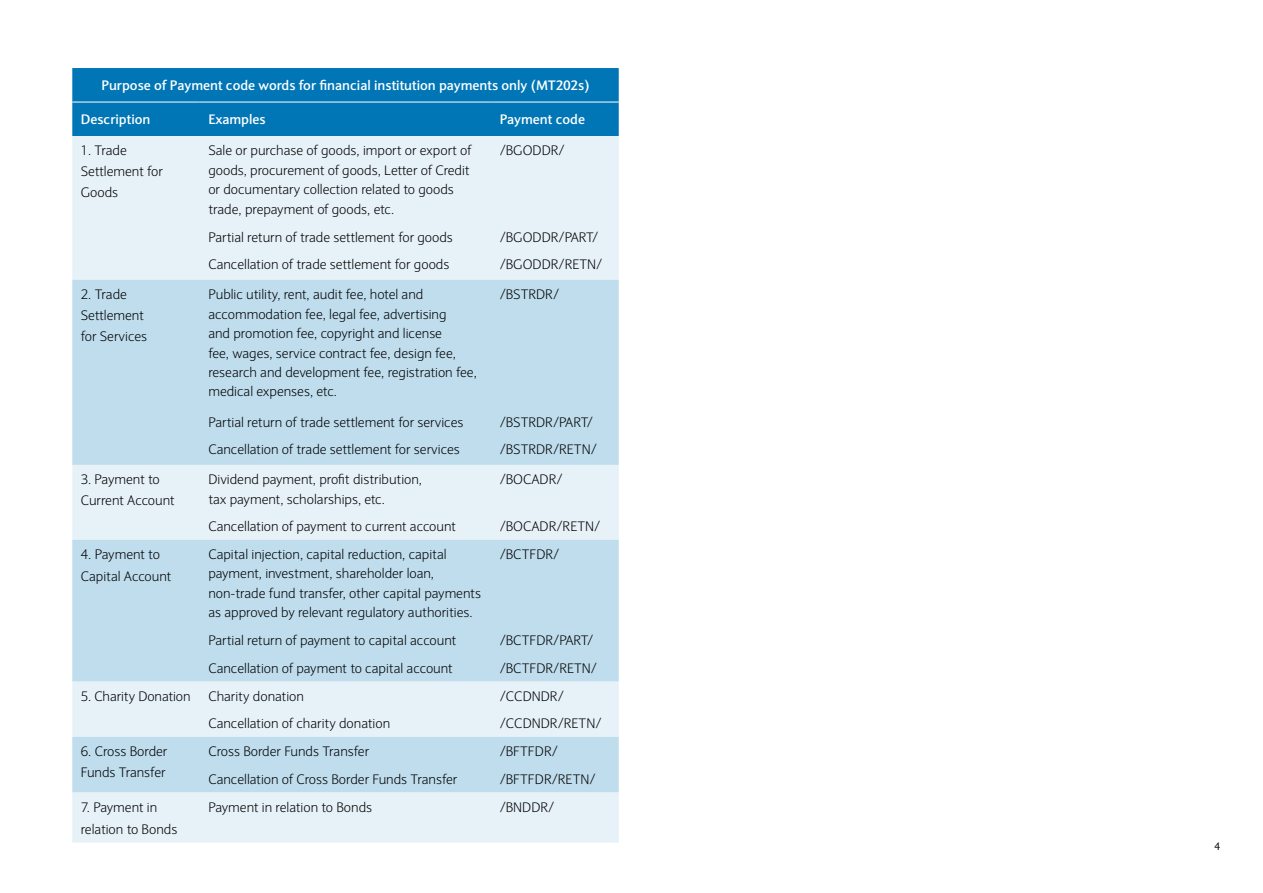
<style>
.page{position:relative;width:1263px;height:893px;background:#fff}
.page>*{position:absolute;margin:0;border:0;box-sizing:border-box;transform-origin:0 0}
.t1{font:300 13.5px/19.5px "Expert Sans";color:#000}
.t2{font:700 13.5px "Expert Sans";color:#fff}
.t3{font:10.5px "Expert Sans";color:#000}
</style>
<div class="page">
<div style="left:72px;top:68px;width:547px;height:68px;background:#0076b6"></div>
<div style="left:72px;top:136px;width:547px;height:706px;background:#e6f1f8"></div>
<svg style="left:72px;top:280px;width:547px;height:512px;background:#c9e2ef"></svg>
<hr style="left:72px;top:102px;width:128px;height:1px;background:#fff">
<hr style="left:200px;top:102px;width:291px;height:1px;background:#fff">
<hr style="left:491px;top:102px;width:128px;height:1px;background:#fff">
<p class="t2" style="left:101px;top:77px;width:490px">Purpose of Payment code words for financial institution payments only (MT202s)</p>
<p class="t2" style="left:81px;top:111px;width:71px">Description</p>
<p class="t2" style="left:208px;top:111px;width:59px">Examples</p>
<p class="t2" style="left:500px;top:111px;width:87px">Payment code</p>
<p class="t1" style="left:81px;top:140px;width:84px;line-height:21px">1. Trade<br>Settlement for<br>Goods</p>
<p class="t1" style="left:208px;top:141px;width:265px">Sale or purchase of goods, import or export of goods, procurement of goods, Letter of Credit or documentary collection related to goods trade, prepayment of goods, etc.</p>
<p class="t1" style="left:500px;top:141px;width:67px">/BGODDR/</p>
<p class="t1" style="left:208px;top:227px;width:246px">Partial return of trade settlement for goods</p>
<p class="t1" style="left:500px;top:227px;width:100px">/BGODDR/PART/</p>
<p class="t1" style="left:208px;top:255px;width:243px">Cancellation of trade settlement for goods</p>
<p class="t1" style="left:500px;top:255px;width:104px">/BGODDR/RETN/</p>
<p class="t1" style="left:81px;top:284px;width:68px;line-height:21px">2. Trade<br>Settlement for Services</p>
<p class="t1" style="left:208px;top:284px;width:270px">Public utility, rent, audit fee, hotel and accommodation fee, legal fee, advertising<br>and promotion fee, copyright and license<br>fee, wages, service contract fee, design fee, research and development fee, registration fee, medical expenses, etc.</p>
<p class="t1" style="left:500px;top:284px;width:61px">/BSTRDR/</p>
<p class="t1" style="left:208px;top:412px;width:257px">Partial return of trade settlement for services</p>
<p class="t1" style="left:500px;top:412px;width:95px">/BSTRDR/PART/</p>
<p class="t1" style="left:208px;top:440px;width:253px">Cancellation of trade settlement for services</p>
<p class="t1" style="left:500px;top:440px;width:99px">/BSTRDR/RETN/</p>
<p class="t1" style="left:81px;top:469px;width:95px;line-height:21px">3. Payment to<br>Current Account</p>
<p class="t1" style="left:208px;top:469px;width:215px">Dividend payment, profit distribution, tax payment, scholarships, etc.</p>
<p class="t1" style="left:500px;top:469px;width:64px">/BOCADR/</p>
<p class="t1" style="left:208px;top:517px;width:249px">Cancellation of payment to current account</p>
<p class="t1" style="left:500px;top:517px;width:102px">/BOCADR/RETN/</p>
<p class="t1" style="left:81px;top:543px;width:92px;line-height:22.5px">4. Payment to<br>Capital Account</p>
<p class="t1" style="left:208px;top:544px;width:274px">Capital injection, capital reduction, capital payment, investment, shareholder loan, non-trade fund transfer, other capital payments as approved by relevant regulatory authorities.</p>
<p class="t1" style="left:500px;top:544px;width:61px">/BCTFDR/</p>
<p class="t1" style="left:208px;top:631px;width:249px">Partial return of payment to capital account</p>
<p class="t1" style="left:500px;top:631px;width:95px">/BCTFDR/PART/</p>
<p class="t1" style="left:208px;top:658px;width:246px">Cancellation of payment to capital account</p>
<p class="t1" style="left:500px;top:658px;width:99px">/BCTFDR/RETN/</p>
<p class="t1" style="left:81px;top:686px;width:111px">5. Charity Donation</p>
<p class="t1" style="left:208px;top:686px;width:97px">Charity donation</p>
<p class="t1" style="left:500px;top:686px;width:66px">/CCDNDR/</p>
<p class="t1" style="left:208px;top:714px;width:183px">Cancellation of charity donation</p>
<p class="t1" style="left:500px;top:714px;width:103px">/CCDNDR/RETN/</p>
<p class="t1" style="left:81px;top:741px;width:88px;line-height:21px">6. Cross Border<br>Funds Transfer</p>
<p class="t1" style="left:208px;top:741px;width:162px">Cross Border Funds Transfer</p>
<p class="t1" style="left:500px;top:741px;width:60px">/BFTFDR/</p>
<p class="t1" style="left:208px;top:769px;width:250px">Cancellation of Cross Border Funds Transfer</p>
<p class="t1" style="left:500px;top:769px;width:97px">/BFTFDR/RETN/</p>
<p class="t1" style="left:81px;top:795px;width:98px;line-height:22.5px">7. Payment in relation to Bonds</p>
<p class="t1" style="left:208px;top:797px;width:165px">Payment in relation to Bonds</p>
<p class="t1" style="left:500px;top:797px;width:56px">/BNDDR/</p>
<p class="t3" style="left:1214px;top:840px;width:7px">4</p>
</div>
